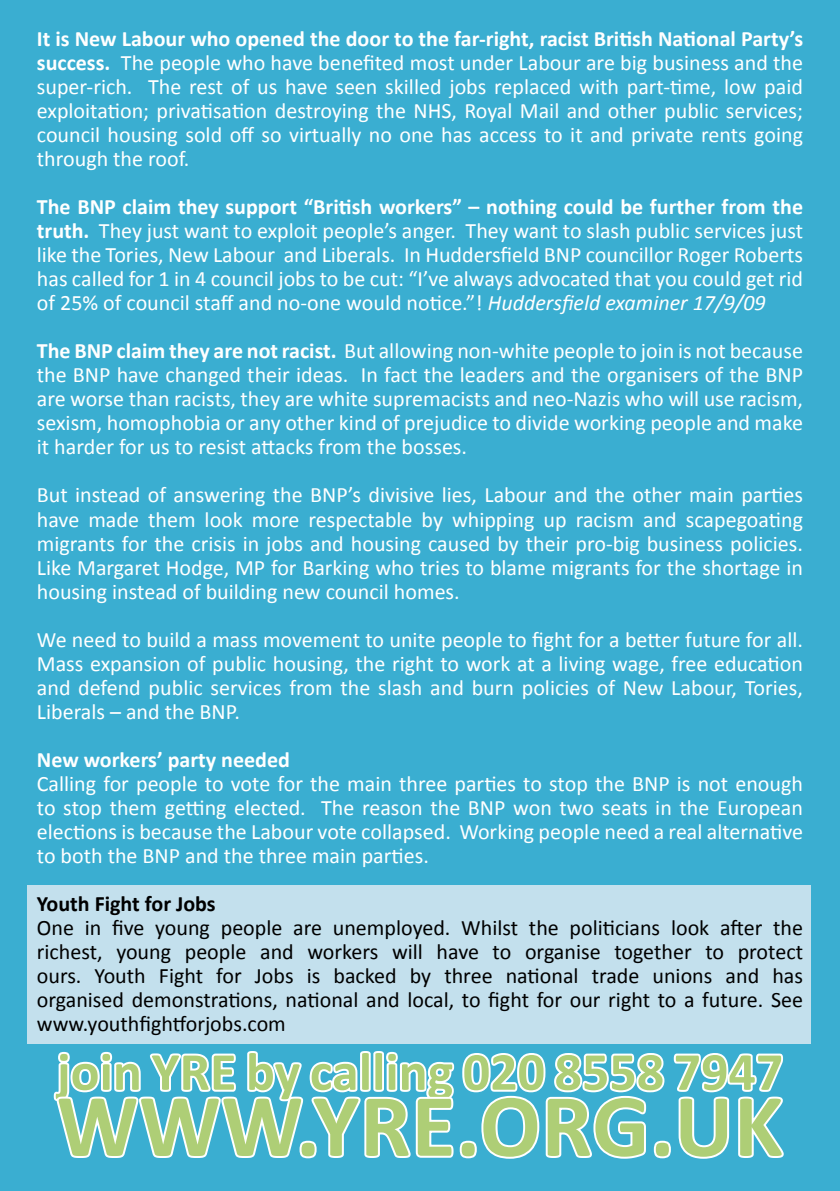
<style>
.page{position:relative;width:840px;height:1191px;background:#fff}
.page>*{position:absolute;margin:0;border:0;box-sizing:border-box;transform-origin:0 0}
.t1{font:700 90px "Calibri";letter-spacing:.01em;color:#aece76}
.t2{font:700 54px "Calibri";color:#aece76}
.t3{font:22px/24px "Calibri";color:#fff;text-align:justify}
.t4{font:22px/24px "Calibri";color:#000;text-align:justify}
.t5{font:700 22px "Calibri";color:#fff}
.t6{font:700 22px "Calibri";color:#000}
.s1{font-weight:700}
.s2{font-style:italic}
</style>
<div class="page">
<div style="left:0;top:0;width:839px;height:1191px;background:#3aaed1"></div>
<div style="left:27px;top:884px;width:782px;height:159px;background:#c3e0ed"></div>
<svg style="left:53px;top:1051px;width:731px;height:108px"></svg>
<p class="t3" style="left:37px;top:26px;width:767px"><span class="s1">It is New Labour who opened the door to the far-right, racist British National Party’s success.</span> The people who have benefited most under Labour are big business and the super-rich. The rest of us have seen skilled jobs replaced with part-time, low paid exploitation; privatisation destroying the NHS, Royal Mail and other public services; council housing sold off so virtually no one has access to it and private rents going through the roof.</p>
<p class="t3" style="left:37px;top:194px;width:767px"><span class="s1">The BNP claim they support “British workers” – nothing could be further from the truth.</span> They just want to exploit people’s anger. They want to slash public services just like the Tories, New Labour and Liberals. In Huddersfield BNP councillor Roger Roberts has called for 1 in 4 council jobs to be cut: “I’ve always advocated that you could get rid of 25% of council staff and no-one would notice.”! <span class="s2">Huddersfield examiner 17/9/09</span></p>
<p class="t3" style="left:37px;top:338px;width:767px"><span class="s1">The BNP claim they are not racist.</span> But allowing non-white people to join is not because the BNP have changed their ideas. In fact the leaders and the organisers of the BNP are worse than racists, they are white supremacists and neo-Nazis who will use racism, sexism, homophobia or any other kind of prejudice to divide working people and make it harder for us to resist attacks from the bosses.</p>
<p class="t3" style="left:37px;top:482px;width:767px">But instead of answering the BNP’s divisive lies, Labour and the other main parties have made them look more respectable by whipping up racism and scapegoating migrants for the crisis in jobs and housing caused by their pro-big business policies.<br>Like Margaret Hodge, MP for Barking who tries to blame migrants for the shortage in housing instead of building new council homes.</p>
<p class="t3" style="left:37px;top:626px;width:767px">We need to build a mass movement to unite people to fight for a better future for all.<br>Mass expansion of public housing, the right to work at a living wage, free education and defend public services from the slash and burn policies of New Labour, Tories, Liberals – and the BNP.</p>
<p class="t5" style="left:37px;top:745px;width:254px">New workers’ party needed</p>
<p class="t3" style="left:37px;top:770px;width:767px">Calling for people to vote for the main three parties to stop the BNP is not enough to stop them getting elected. The reason the BNP won two seats in the European elections is because the Labour vote collapsed. Working people need a real alternative to both the BNP and the three main parties.</p>
<p class="t6" style="left:37px;top:889px;width:180px">Youth Fight for Jobs</p>
<p class="t4" style="left:37px;top:914px;width:767px">One in five young people are unemployed. Whilst the politicians look after the richest, young people and workers will have to organise together to protect ours. Youth Fight for Jobs is backed by three national trade unions and has organised demonstrations, national and local, to fight for our right to a future. See www.youthfightforjobs.com</p>
<h2 class="t2" style="left:57px;top:1038px;width:727px">join YRE by calling 020 8558 7947</h2>
<h1 class="t1" style="left:57px;top:1070px;width:727px">WWW.YRE.ORG.UK</h1>
</div>
